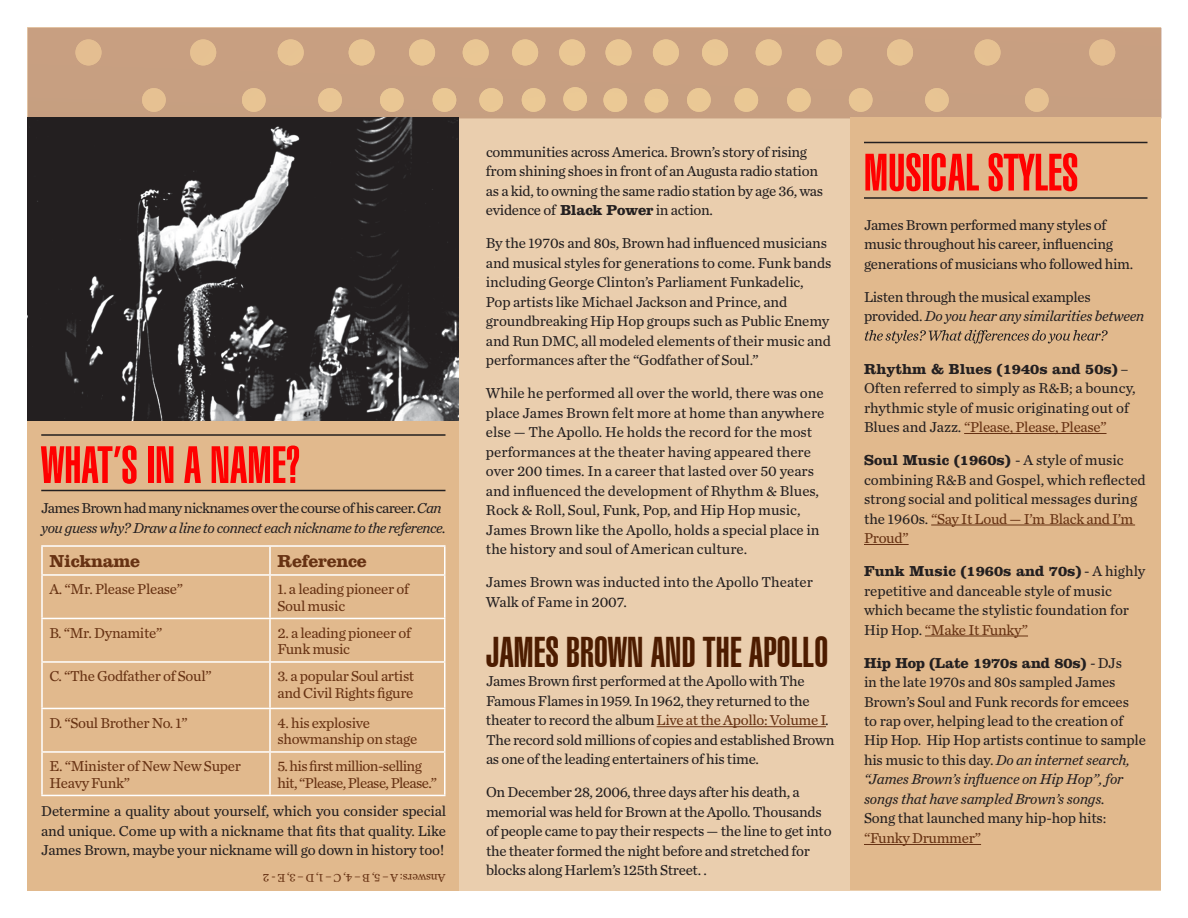
<style>
.page{position:relative;width:1188px;height:918px;background:#fff}
.page>*{position:absolute;margin:0;border:0;box-sizing:border-box;transform-origin:0 0}
.t1{font:900 extra-condensed 51px "Swiss 911 BT";letter-spacing:.01em;color:#f00}
.t2{font:900 extra-condensed 42px "Swiss 911 BT";letter-spacing:.01em;color:#4d1c00}
.t3{font:700 18px "Clarendon LT Std";letter-spacing:-.02em;color:#673213}
.t4{font:15px/19.5px "Chronicle Text G2";letter-spacing:-.01em;color:#231f20}
.t5{font:15px/16.5px "Chronicle Text G2";letter-spacing:-.02em;color:#673213}
.t6{font:700 15px "Clarendon LT Std";color:#231f20}
.t7{font:italic 15px/19.5px "Chronicle Text G2";letter-spacing:-.03em;color:#231f20}
.t8{font:15px/16.5px "Chronicle Text G2";letter-spacing:-.04em;color:#673213}
.t9{font:12px "Chronicle Text G2";color:#673213}
.s1{font-style:normal}
.s2{font-family:"Clarendon LT Std";font-weight:700}
.s3{color:#673213}
.s4{font-style:italic}
.s5{font-family:"Chronicle Text G2";font-weight:400}
.s6{font-family:"Chronicle Text G2";font-weight:400;font-style:italic}
</style>
<div class="page">
<div style="left:27px;top:27px;width:1134px;height:864px;background:#eaceae"></div>
<hr style="left:657px;top:726px;width:169px;height:1px;background:#673213">
<div style="left:28px;top:28px;width:1134px;height:90px;background:#c89f81"></div>
<svg style="left:75px;top:39px;width:1040px;height:73px;background:#cea684"></svg>
<div style="left:28px;top:414px;width:431px;height:477px;background:#e1b98d"></div>
<hr style="left:41px;top:434px;width:404px;height:2px;background:#231f20">
<hr style="left:41px;top:490px;width:404px;height:1px;background:#231f20">
<hr style="left:41px;top:545px;width:229px;height:2px;background:#fff">
<hr style="left:41px;top:547px;width:2px;height:27px;background:#fff">
<hr style="left:270px;top:545px;width:176px;height:2px;background:#fff">
<hr style="left:269px;top:547px;width:2px;height:27px;background:#fff">
<hr style="left:444px;top:547px;width:2px;height:27px;background:#fff">
<hr style="left:41px;top:574px;width:229px;height:2px;background:#fff">
<hr style="left:41px;top:576px;width:2px;height:42px;background:#fff">
<hr style="left:270px;top:574px;width:176px;height:2px;background:#fff">
<hr style="left:269px;top:576px;width:2px;height:42px;background:#fff">
<hr style="left:444px;top:576px;width:2px;height:42px;background:#fff">
<hr style="left:41px;top:618px;width:229px;height:1px;background:#fff">
<hr style="left:41px;top:619px;width:2px;height:42px;background:#fff">
<hr style="left:270px;top:618px;width:176px;height:1px;background:#fff">
<hr style="left:269px;top:619px;width:2px;height:42px;background:#fff">
<hr style="left:444px;top:619px;width:2px;height:42px;background:#fff">
<hr style="left:41px;top:661px;width:229px;height:2px;background:#fff">
<hr style="left:41px;top:663px;width:2px;height:45px;background:#fff">
<hr style="left:270px;top:661px;width:176px;height:2px;background:#fff">
<hr style="left:269px;top:663px;width:2px;height:45px;background:#fff">
<hr style="left:444px;top:663px;width:2px;height:45px;background:#fff">
<hr style="left:41px;top:708px;width:229px;height:1px;background:#fff">
<hr style="left:41px;top:709px;width:2px;height:42px;background:#fff">
<hr style="left:270px;top:708px;width:176px;height:1px;background:#fff">
<hr style="left:269px;top:709px;width:2px;height:42px;background:#fff">
<hr style="left:444px;top:709px;width:2px;height:42px;background:#fff">
<hr style="left:41px;top:751px;width:229px;height:2px;background:#fff">
<hr style="left:41px;top:753px;width:2px;height:42px;background:#fff">
<hr style="left:270px;top:751px;width:176px;height:2px;background:#fff">
<hr style="left:269px;top:753px;width:2px;height:42px;background:#fff">
<hr style="left:444px;top:753px;width:2px;height:42px;background:#fff">
<hr style="left:41px;top:795px;width:229px;height:1px;background:#fff">
<hr style="left:270px;top:795px;width:176px;height:1px;background:#fff">
<div style="left:850px;top:118px;width:311px;height:772px;background:#e1b98d"></div>
<hr style="left:864px;top:142px;width:284px;height:1px;background:#231f20">
<hr style="left:864px;top:197px;width:284px;height:2px;background:#231f20">
<hr style="left:964px;top:433px;width:143px;height:1px;background:#673213">
<hr style="left:931px;top:525px;width:204px;height:1px;background:#673213">
<hr style="left:864px;top:544px;width:45px;height:1px;background:#673213">
<hr style="left:925px;top:636px;width:103px;height:1px;background:#673213">
<hr style="left:864px;top:844px;width:117px;height:1px;background:#673213">
<svg style="left:865px;top:330px;width:243px;height:13px"></svg>
<img style="left:27px;top:118px;width:432px;height:302px">
<h1 class="t1" style="left:41px;top:437px;width:260px">WHAT’S IN A NAME?</h1>
<p class="t7" style="left:41px;top:497px;width:406px"><span class="s1">James Brown had many nicknames over the course of hiscareer.</span>Can you guess why? Draw a line to connect each nickname to the reference.</p>
<p class="t3" style="left:49px;top:551px;width:92px">Nickname</p>
<p class="t3" style="left:278px;top:551px;width:91px">Reference</p>
<p class="t5" style="left:49px;top:580px;width:135px">A. “Mr. Please Please”</p>
<p class="t5" style="left:277px;top:580px;width:133px">1. a leading pioneer of<br>Soul music</p>
<p class="t5" style="left:49px;top:624px;width:114px">B. “Mr. Dynamite”</p>
<p class="t5" style="left:277px;top:624px;width:135px">2. a leading pioneer of<br>Funk music</p>
<p class="t5" style="left:49px;top:667px;width:164px">C. “The Godfather of Soul”</p>
<p class="t5" style="left:277px;top:667px;width:138px">3. a popular Soul artist and Civil Rights figure</p>
<p class="t5" style="left:49px;top:714px;width:140px">D. “Soul Brother No. 1”</p>
<p class="t5" style="left:277px;top:714px;width:141px">4. his explosive showmanship on stage</p>
<p class="t5" style="left:49px;top:757px;width:193px">E. “Minister of New New Super<br>Heavy Funk”</p>
<p class="t8" style="left:277px;top:757px;width:161px">5. his first million-selling hit, “Please, Please, Please.”</p>
<p class="t4" style="left:41px;top:801px;width:406px;text-align:justify">Determine a quality about yourself, which you consider special and unique. Come up with a nickname that fits that quality. Like James Brown, maybe your nickname will go down in history too!</p>
<p class="t9" style="left:446px;top:887px;width:184px;rotate:-180deg">A sn wers: A – 5, B – 4, C – 1, D – 3 , E 2-</p>
<p class="t4" style="left:486px;top:141px;width:339px">communities across America. Brown’s story of rising from shining shoes in front of an Augusta radio station as a kid, to owning the same radio station by age 36, was evidence of <span class="s2">Black Power</span> in action.</p>
<p class="t4" style="left:486px;top:233px;width:347px">By the 1970s and 80s, Brown had influenced musicians and musical styles for generations to come. Funk bands including George Clinton’s Parliament Funkadelic, Pop artists like Michael Jackson and Prince, and groundbreaking Hip Hop groups such as Public Enemy and Run DMC, all modeled elements of their music and performances after the “Godfather of Soul.”</p>
<p class="t4" style="left:486px;top:383px;width:340px">While he performed all over the world, there was one place James Brown felt more at home than anywhere else — The Apollo. He holds the record for the most performances at the theater having appeared there over 200 times. In a career that lasted over 50 years and influenced the development of Rhythm &amp; Blues, Rock &amp; Roll, Soul, Funk, Pop, and Hip Hop music, James Brown like the Apollo, holds a special place in the history and soul of American culture.</p>
<p class="t4" style="left:486px;top:572px;width:329px">James Brown was inducted into the Apollo Theater<br>Walk of Fame in 2007.</p>
<h2 class="t2" style="left:486px;top:629px;width:344px">JAMES BROWN AND THE APOLLO</h2>
<p class="t4" style="left:486px;top:671px;width:350px">James Brown first performed at the Apollo with The Famous Flames in 1959. In 1962, they returned to the theater to record the album<span class="s3">Live at the Apollo: Volume I</span><span class="s4">.<br></span>The record sold millions of copies and established Brown as one of the leading entertainers of his time.</p>
<p class="t4" style="left:486px;top:782px;width:347px">On December 28, 2006, three days after his death, a memorial was held for Brown at the Apollo. Thousands of people came to pay their respects — the line to get into the theater formed the night before and stretched for blocks along Harlem’s 125th Street. .</p>
<h1 class="t1" style="left:864px;top:145px;width:215px">MUSICAL STYLES</h1>
<p class="t4" style="left:864px;top:214px;width:271px">James Brown performed many styles of music throughout his career, influencing generations of musicians who followed him.</p>
<p class="t4" style="left:864px;top:286px;width:282px">Listen through the musical examples provided. <span class="s4">Do you hear any similarities between</span></p>
<p class="t6" style="left:864px;top:359px;width:266px">Rhythm &amp; Blues (1940s and 50s) <span class="s5">–</span></p>
<p class="t4" style="left:864px;top:377px;width:273px">Often referred to simply as R&amp;B; a bouncy, rhythmic style of music originating out of<br>Blues and Jazz. <span class="s3">“Please, Please, Please”</span></p>
<p class="t6" style="left:864px;top:451px;width:261px">Soul Music (1960s) <span class="s5">- A style of music</span></p>
<p class="t4" style="left:864px;top:469px;width:283px">combining R&amp;B and Gospel, which reflected strong social and political messages during the 1960s. <span class="s3">“Say It Loud — I’m Black and I’m Proud”</span></p>
<p class="t6" style="left:864px;top:562px;width:283px">Funk Music (1960s and 70s) <span class="s5">- A highly</span></p>
<p class="t4" style="left:864px;top:580px;width:267px">repetitive and danceable style of music which became the stylistic foundation for<br>Hip Hop. <span class="s3">“Make It Funky”</span></p>
<p class="t6" style="left:864px;top:653px;width:259px">Hip Hop (Late 1970s and 80s) <span class="s6">-</span> <span class="s5">DJs</span></p>
<p class="t4" style="left:864px;top:671px;width:284px">in the late 1970s and 80s sampled James Brown’s Soul and Funk records for emcees<br>to rap over, helping lead to the creation of Hip Hop. Hip Hop artists continue to sample his music to this day. <span class="s4">Do an internet search, “James Brown’s influence on Hip Hop”, for songs that have sampled Brown’s songs.</span></p>
<p class="t4" style="left:864px;top:808px;width:244px">Song that launched many hip-hop hits:</p>
<p class="t5" style="left:864px;top:829px;width:119px">“Funky Drummer”</p>
</div>
